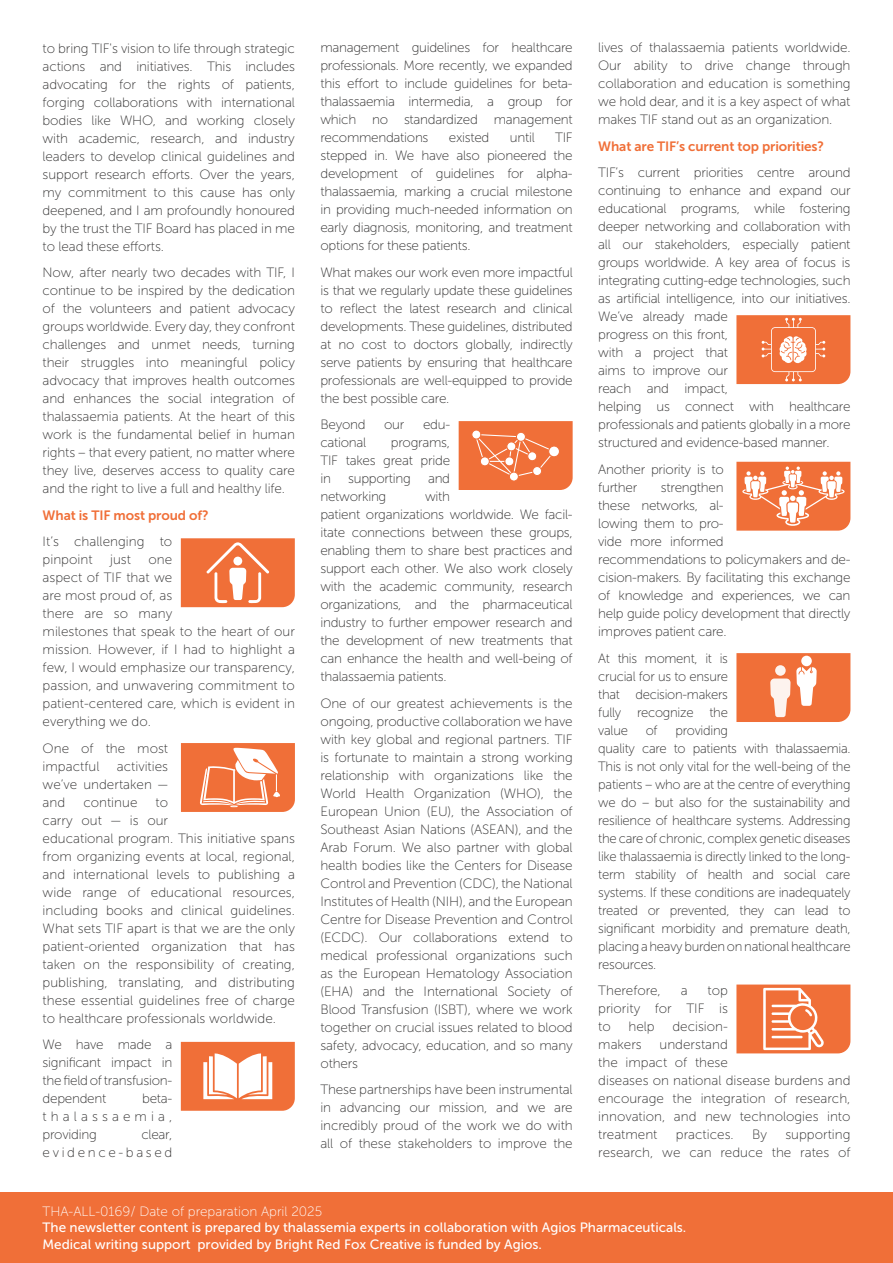
<style>
.page{position:relative;width:893px;height:1263px;background:#fff}
.page>*{position:absolute;margin:0;border:0;box-sizing:border-box;transform-origin:0 0}
.t1{font:13.5px/18px "Museo Sans 100";letter-spacing:-.02em;color:#302f2f;text-align:justify}
.t2{font:13.5px/18px "Museo Sans 100";color:#302f2f}
.t3{font:13.5px/16.2px "Museo Sans 500";color:#fff}
.t4{font:13.5px "Museo Sans 700";letter-spacing:-.01em;color:#f06f38}
.t5{font:13.5px "Museo Sans 100";color:#fff}
.t6{font:13.5px/18px "Museo Sans 100";letter-spacing:.195em;color:#302f2f;text-align:right}
</style>
<div class="page">
<div style="left:0;top:1192px;width:893px;height:71px;background:#f06f38"></div>
<svg style="left:181px;top:538px;width:114px;height:69px;background:#f18151"></svg>
<svg style="left:181px;top:743px;width:114px;height:69px;background:#f28b5f"></svg>
<svg style="left:181px;top:1042px;width:114px;height:69px"></svg>
<svg style="left:459px;top:421px;width:114px;height:69px;background:#f17e4c"></svg>
<svg style="left:736px;top:315px;width:114px;height:69px;background:#f17e4d"></svg>
<svg style="left:736px;top:462px;width:114px;height:69px;background:#f38f64"></svg>
<svg style="left:736px;top:653px;width:114px;height:69px;background:#f28759"></svg>
<svg style="left:736px;top:984px;width:114px;height:69px;background:#f28556"></svg>
<p class="t1" style="left:43px;top:39px;width:254px">to bring TIF's vision to life through strategic actions and initiatives. This includes advocating for the rights of patients, forging collaborations with international bodies like WHO, and working closely with academic, research, and industry leaders to develop clinical guidelines and support research efforts. Over the years, my commitment to this cause has only deepened, and I am profoundly honoured by the trust the TIF Board has placed in me to lead these efforts.</p>
<p class="t1" style="left:43px;top:264px;width:254px">Now, after nearly two decades with TIF, I continue to be inspired by the dedication of the volunteers and patient advocacy groups worldwide. Every day, they confront challenges and unmet needs, turning their struggles into meaningful policy advocacy that improves health outcomes and enhances the social integration of thalassaemia patients. At the heart of this work is the fundamental belief in human rights – that every patient, no matter where they live, deserves access to quality care and the right to live a full and healthy life.</p>
<p class="t4" style="left:43px;top:507px;width:168px">What is TIF most proud of?</p>
<p class="t2" style="left:43px;top:533px;width:131px">It’s challenging to pinpoint</p>
<p class="t1" style="left:110px;top:551px;width:22px">just</p>
<p class="t2" style="left:43px;top:551px;width:254px;text-indent:106px">one<br>aspect of TIF that we<br>are most proud of, as<br>there are so many<br>milestones that speak to the heart of our mission. However, if I had to highlight a few, I would emphasize our transparency, passion, and unwavering commitment to patient-centered care, which is evident in everything we do.</p>
<p class="t2" style="left:43px;top:739px;width:127px">One of the most impactful</p>
<p class="t1" style="left:43px;top:757px;width:127px;text-indent:74px">activities we’ve undertaken — and</p>
<p class="t2" style="left:83px;top:793px;width:56px">continue</p>
<p class="t2" style="left:43px;top:793px;width:254px;text-indent:113px">to<br>carry out — is our<br>educational program. This initiative spans from organizing events at local, regional, and international levels to publishing a wide range of educational resources, including books and clinical guidelines.<br>What sets TIF apart is that we are the only patient-oriented organization that has taken on the responsibility of creating, publishing, translating, and distributing these essential guidelines free of charge to healthcare professionals worldwide.</p>
<p class="t1" style="left:43px;top:1035px;width:131px">We have made a significant impact in the field of transfusion&shy;dependent</p>
<p class="t1" style="left:43px;top:1089px;width:131px;text-indent:100px">beta&shy;thalassaemia, providing</p>
<p class="t6" style="left:43px;top:1125px;width:131px">clear, evidence-based</p>
<p class="t1" style="left:320px;top:39px;width:254px">management guidelines for healthcare professionals. More recently, we expanded this effort to include guidelines for beta&shy;thalassaemia intermedia, a group for which no standardized management recommendations</p>
<p class="t1" style="left:320px;top:129px;width:254px;text-indent:235px">TIF stepped in. We have also pioneered the development of guidelines for alpha&shy;thalassaemia, marking a crucial milestone in providing much-needed information on early diagnosis, monitoring, and treatment options for these patients.</p>
<p class="t1" style="left:320px;top:263px;width:254px">What makes our work even more impactful is that we regularly update these guidelines to reflect the latest research and clinical developments. These guidelines, distributed at no cost to doctors globally, indirectly serve patients by ensuring that healthcare professionals are well-equipped to provide the best possible care.</p>
<p class="t1" style="left:320px;top:416px;width:47px">Beyond</p>
<p class="t1" style="left:384px;top:416px;width:22px">our</p>
<p class="t1" style="left:423px;top:416px;width:29px">edu-</p>
<p class="t1" style="left:320px;top:434px;width:47px">cational</p>
<p class="t1" style="left:449px;top:129px;width:42px">existed</p>
<p class="t1" style="left:510px;top:129px;width:26px">until</p>
<p class="t1" style="left:320px;top:434px;width:131px;text-indent:71px">programs, TIF takes great pride in</p>
<p class="t1" style="left:348px;top:470px;width:64px">supporting</p>
<p class="t1" style="left:428px;top:470px;width:24px">and</p>
<p class="t1" style="left:320px;top:488px;width:67px">networking</p>
<p class="t1" style="left:320px;top:488px;width:254px;text-align:left;text-indent:105px">with<br>patient organizations worldwide. We facil&shy;itate connections between these groups, enabling them to share best practices and support each other. We also work closely with the academic community, research organizations, and the pharmaceutical industry to further empower research and the development of new treatments that can enhance the health and well-being of thalassaemia patients.</p>
<p class="t1" style="left:320px;top:694px;width:254px">One of our greatest achievements is the ongoing, productive collaboration we have with key global and regional partners. TIF is fortunate to maintain a strong working relationship with organizations like the World Health Organization (WHO), the European Union (EU), the Association of Southeast Asian Nations (ASEAN), and the Arab Forum. We also partner with global health bodies like the Centers for Disease Control and Prevention (CDC), the National Institutes of Health (NIH), and the European Centre for Disease Prevention and Control (ECDC). Our collaborations extend to medical professional organizations such as the European Hematology Association (EHA) and the International Society of Blood Transfusion (ISBT), where we work together on crucial issues related to blood safety, advocacy, education, and so many others</p>
<p class="t1" style="left:320px;top:1081px;width:254px">These partnerships have been instrumental in advancing our mission, and we are incredibly proud of the work we do with all of these stakeholders to improve the</p>
<p class="t1" style="left:598px;top:39px;width:254px">lives of thalassaemia patients worldwide.<br>Our ability to drive change through collaboration and education is something we hold dear, and it is a key aspect of what makes TIF stand out as an organization.</p>
<p class="t4" style="left:598px;top:138px;width:227px">What are TIF’s current top priorities?</p>
<p class="t1" style="left:598px;top:164px;width:254px;text-align:left">TIF’s current priorities centre around continuing to enhance and expand our educational programs, while fostering deeper networking and collaboration with all our stakeholders, especially patient groups worldwide. A key area of focus is integrating cutting-edge technologies, such as artificial intelligence, into our initiatives.<br>We’ve already made<br>progress on this front,<br>with a project that<br>aims to improve our<br>reach and impact,<br>helping us connect with healthcare professionals and patients globally in a more structured and evidence-based manner.</p>
<p class="t1" style="left:598px;top:460px;width:127px">Another priority is to further</p>
<p class="t1" style="left:598px;top:478px;width:254px;text-align:left;text-indent:63px">strengthen<br>these networks, al-<br>lowing them to pro-<br>vide more informed<br>recommendations to policymakers and de&shy;cision-makers. By facilitating this exchange of knowledge and experiences, we can help guide policy development that directly improves patient care.</p>
<p class="t1" style="left:598px;top:649px;width:131px">At this moment, it is crucial for us to ensure that decision-makers fully recognize the value</p>
<p class="t1" style="left:646px;top:721px;width:13px">of</p>
<p class="t1" style="left:598px;top:721px;width:254px;text-align:left;text-indent:77px">providing<br>quality care to patients with thalassaemia.<br>This is not only vital for the well-being of the patients – who are at the centre of everything we do – but also for the sustainability and resilience of healthcare systems. Addressing the care of chronic, complex genetic diseases like thalassaemia is directly linked to the long&shy;term stability of health and social care systems. If these conditions are inadequately treated or prevented, they can lead to significant morbidity and premature death, placing a heavy burden on national healthcare resources.</p>
<p class="t2" style="left:598px;top:982px;width:64px">Therefore,</p>
<p class="t1" style="left:681px;top:982px;width:8px">a</p>
<p class="t1" style="left:598px;top:982px;width:131px;text-indent:109px">top priority for TIF is to</p>
<p class="t1" style="left:628px;top:1018px;width:28px">help</p>
<p class="t2" style="left:672px;top:1018px;width:57px">decision-</p>
<p class="t1" style="left:598px;top:1036px;width:45px">makers</p>
<p class="t2" style="left:598px;top:1036px;width:254px;text-indent:61px">understand<br>the impact of these<br>diseases on national disease burdens and encourage the integration of research, innovation, and new technologies into treatment</p>
<p class="t2" style="left:598px;top:1126px;width:254px;text-align:right">supporting<br>research, we can reduce the rates of</p>
<p class="t2" style="left:676px;top:1126px;width:59px">practices.</p>
<p class="t1" style="left:752px;top:1126px;width:16px">By</p>
<p class="t5" style="left:43px;top:1204px;width:281px">THA-ALL-0169/ Date of preparation April 2025</p>
<p class="t3" style="left:43px;top:1220px;width:645px">The newsletter content is prepared by thalassemia experts in collaboration with Agios Pharmaceuticals.<br>Medical writing support provided by Bright Red Fox Creative is funded by Agios.</p>
</div>
